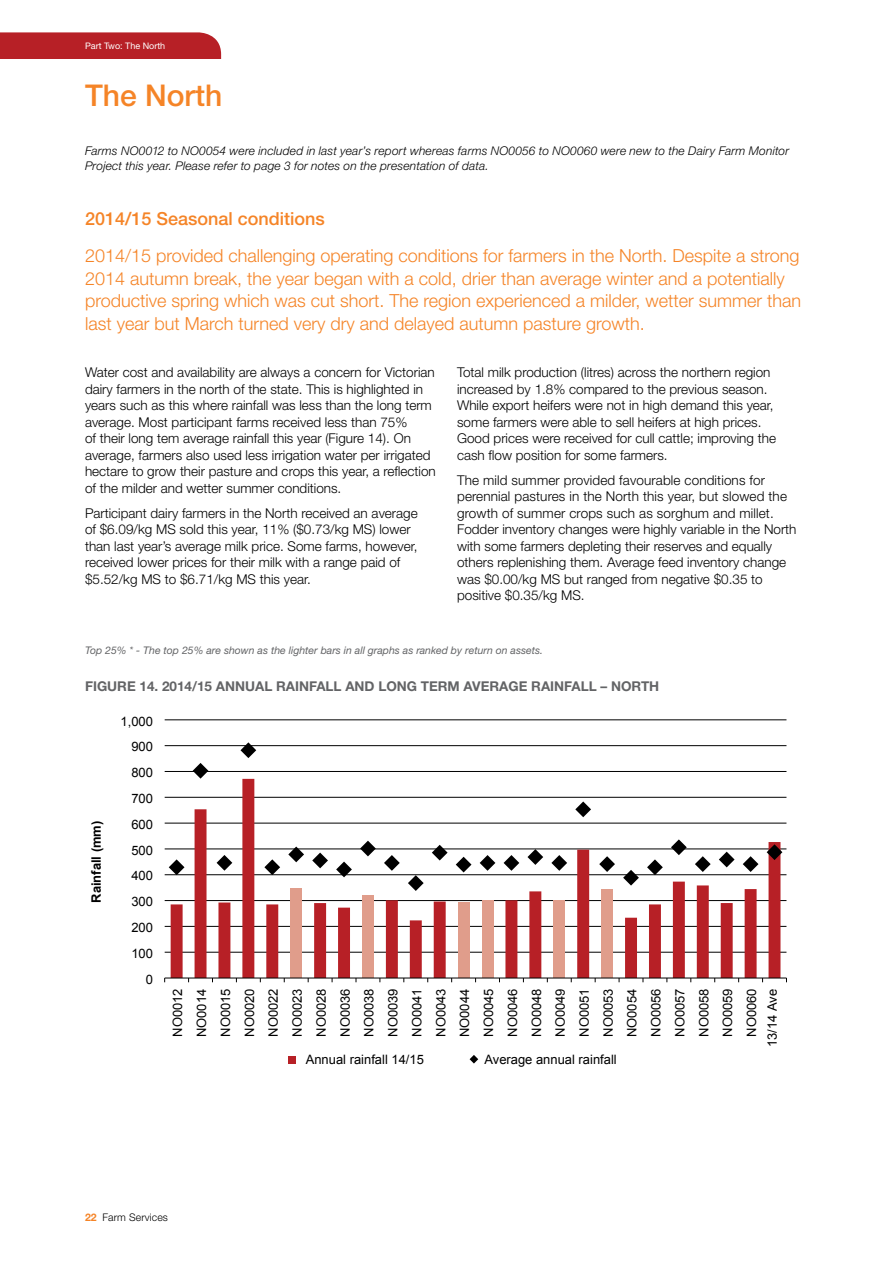
<style>
.page{position:relative;width:893px;height:1263px;background:#fff}
.page>*{position:absolute;margin:0;border:0;box-sizing:border-box;transform-origin:0 0}
.t1{font:500 30px "Helvetica Neue LT Std";color:#f58427}
.t2{font:300 18px/22.5px "Helvetica Neue LT Std";color:#f58427}
.t3{font:500 18px "Helvetica Neue LT Std";color:#f58427}
.t4{font:300 13.5px/16.5px "Helvetica Neue LT Std";color:#000}
.t5{font:700 13.5px "Helvetica Neue LT Std";color:#636466}
.t6{font:12.9px/23.9px "Arial";color:#000;text-align:justify}
.t7{font:700 12.9px "Arial";color:#000}
.t8{font:italic 300 12px/15px "Helvetica Neue LT Std";letter-spacing:.015em;color:#000}
.t9{font:italic 10.5px "Helvetica Neue LT Std";color:#636466}
.t10{font:300 10.5px "Helvetica Neue LT Std";letter-spacing:.01em;color:#000}
.t11{font:9px "Helvetica Neue LT Std";color:#fff}
.s1{font-weight:700;color:#f58427}
</style>
<div class="page">
<div style="left:0;top:32px;width:221px;height:27px;background:#b72026"></div>
<hr style="left:165px;top:952px;width:621px;height:1px;background:#000">
<hr style="left:165px;top:926px;width:621px;height:1px;background:#000">
<hr style="left:165px;top:900px;width:621px;height:1px;background:#000">
<hr style="left:165px;top:874px;width:621px;height:1px;background:#000">
<hr style="left:165px;top:849px;width:621px;height:1px;background:#000">
<hr style="left:165px;top:823px;width:621px;height:1px;background:#000">
<hr style="left:165px;top:797px;width:621px;height:1px;background:#000">
<hr style="left:165px;top:771px;width:621px;height:1px;background:#000">
<hr style="left:165px;top:745px;width:621px;height:1px;background:#000">
<hr style="left:165px;top:719px;width:621px;height:1px;background:#000">
<svg style="left:171px;top:891px;width:609px;height:87px"></svg>
<hr style="left:165px;top:978px;width:621px;height:1px;background:#000">
<svg style="left:169px;top:742px;width:613px;height:149px"></svg>
<div style="left:288px;top:1056px;width:8px;height:7px;background:#b72026"></div>
<svg style="left:470px;top:1055px;width:8px;height:8px"></svg>
<p class="t11" style="left:85px;top:40px;width:82px">Part Two: The North</p>
<h1 class="t1" style="left:85px;top:78px;width:139px">The North</h1>
<p class="t8" style="left:85px;top:144px;width:706px">Farms NO0012 to NO0054 were included in last year’s report whereas farms NO0056 to NO0060 were new to the Dairy Farm Monitor<br>Project this year. Please refer to page 3 for notes on the presentation of data.</p>
<h2 class="t3" style="left:85px;top:208px;width:241px">2014/15 Seasonal conditions</h2>
<p class="t2" style="left:85px;top:244px;width:718px">2014/15 provided challenging operating conditions for farmers in the North. Despite a strong 2014 autumn break, the year began with a cold, drier than average winter and a potentially productive spring which was cut short. The region experienced a milder, wetter summer than last year but March turned very dry and delayed autumn pasture growth.</p>
<p class="t4" style="left:85px;top:364px;width:352px">Water cost and availability are always a concern for Victorian dairy farmers in the north of the state. This is highlighted in years such as this where rainfall was less than the long term average. Most participant farms received less than 75%<br>of their long tem average rainfall this year (Figure 14). On average, farmers also used less irrigation water per irrigated hectare to grow their pasture and crops this year, a reflection of the milder and wetter summer conditions.</p>
<p class="t4" style="left:85px;top:505px;width:334px">Participant dairy farmers in the North received an average of $6.09/kg MS sold this year, 11% ($0.73/kg MS) lower than last year’s average milk price. Some farms, however, received lower prices for their milk with a range paid of $5.52/kg MS to $6.71/kg MS this year.</p>
<p class="t4" style="left:457px;top:364px;width:320px">Total milk production (litres) across the northern region increased by 1.8% compared to the previous season.<br>While export heifers were not in high demand this year, some farmers were able to sell heifers at high prices.<br>Good prices were received for cull cattle; improving the cash flow position for some farmers.</p>
<p class="t4" style="left:457px;top:472px;width:341px">The mild summer provided favourable conditions for perennial pastures in the North this year, but slowed the growth of summer crops such as sorghum and millet.<br>Fodder inventory changes were highly variable in the North with some farmers depleting their reserves and equally others replenishing them. Average feed inventory change was $0.00/kg MS but ranged from negative $0.35 to positive $0.35/kg MS.</p>
<p class="t9" style="left:85px;top:643px;width:460px">Top 25% * - The top 25% are shown as the lighter bars in all graphs as ranked by return on assets.</p>
<p class="t5" style="left:85px;top:678px;width:576px">FIGURE 14. 2014/15 ANNUAL RAINFALL AND LONG TERM AVERAGE RAINFALL – NORTH</p>
<p class="t6" style="left:121px;top:709px;width:34px">1,000</p>
<p class="t6" style="left:131px;top:735px;width:23px">900</p>
<p class="t6" style="left:131px;top:761px;width:23px">800</p>
<p class="t7" style="left:88px;top:903px;width:84px;rotate:-90deg">Rainfall (mm)</p>
<p class="t6" style="left:131px;top:787px;width:23px">700</p>
<p class="t6" style="left:131px;top:812px;width:23px">600</p>
<p class="t6" style="left:131px;top:838px;width:23px">500</p>
<p class="t6" style="left:131px;top:864px;width:23px">400</p>
<p class="t6" style="left:131px;top:890px;width:23px">300</p>
<p class="t6" style="left:131px;top:916px;width:23px">200</p>
<p class="t6" style="left:131px;top:941px;width:23px">100</p>
<p class="t6" style="left:146px;top:967px;width:9px">0</p>
<p class="t6" style="left:166px;top:1037px;width:50px;rotate:-90deg">NO0012<br>NO0014<br>NO0015<br>NO0020<br>NO0022<br>NO0023<br>NO0028<br>NO0036<br>NO0038<br>NO0039<br>NO0041<br>NO0043<br>NO0044<br>NO0045<br>NO0046<br>NO0048<br>NO0049<br>NO0051<br>NO0053<br>NO0054<br>NO0056<br>NO0057<br>NO0058<br>NO0059<br>NO0060</p>
<p class="t6" style="left:760px;top:1047px;width:60px;rotate:-90deg">13/14 Ave</p>
<p class="t6" style="left:306px;top:1048px;width:120px">Annual rainfall 14/15</p>
<p class="t6" style="left:484px;top:1048px;width:134px">Average annual rainfall</p>
<p class="t10" style="left:85px;top:1211px;width:84px"><span class="s1">22</span> Farm Services</p>
</div>
